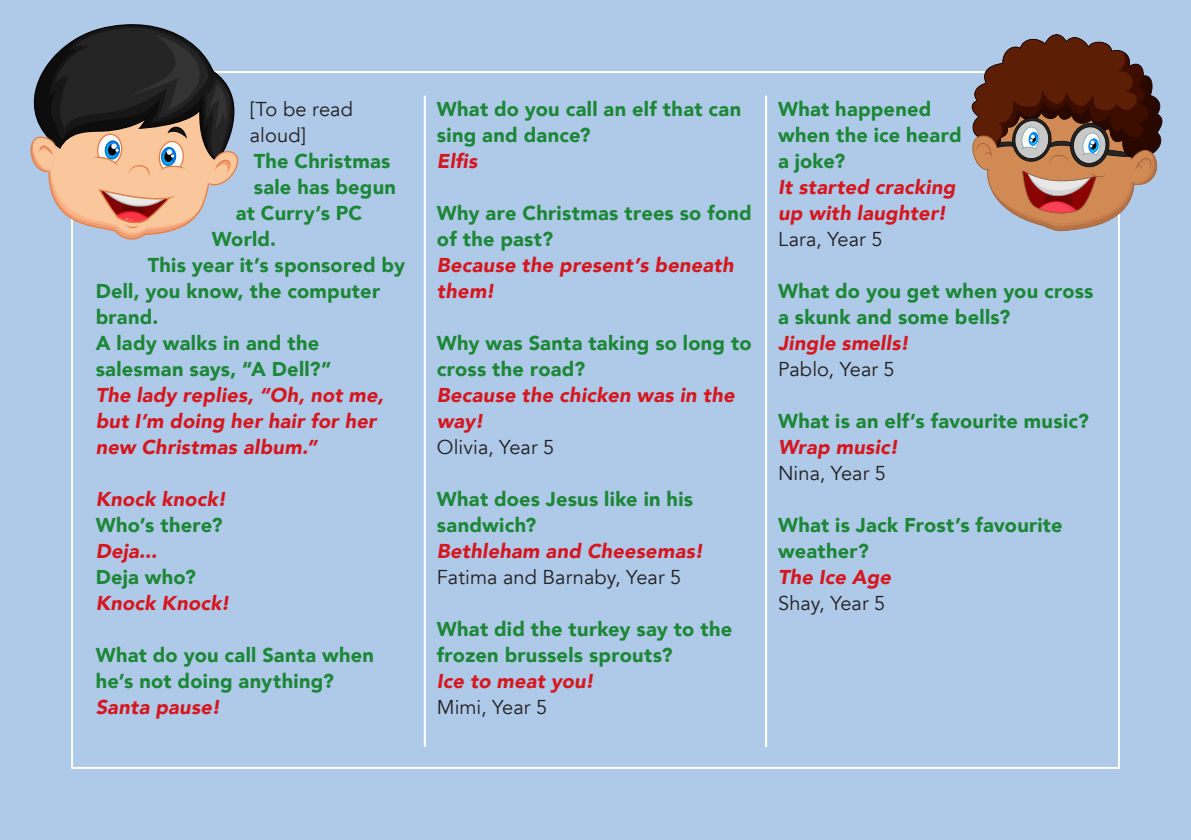
<style>
.page{position:relative;width:1191px;height:840px;background:#fff}
.page>*{position:absolute;margin:0;border:0;box-sizing:border-box;transform-origin:0 0}
.question{font:900 20px/26px "Avenir";letter-spacing:.015em;color:#1c8736}
.Answer{font:italic 900 20px/26px "Avenir";letter-spacing:.01em;color:#d5171f}
.Name{font:20px "Avenir";color:#231f20}
.Body{font:20px/26px "Avenir";letter-spacing:.005em;color:#231f20}
</style>
<div class="page">
<div style="left:0;top:0;width:1191px;height:839px;background:#afcae9"></div>
<hr style="left:424px;top:96px;width:2px;height:650px;background:#fff">
<hr style="left:765px;top:96px;width:2px;height:650px;background:#fff">
<svg style="left:30px;top:24px;width:220px;height:223px"></svg>
<svg style="left:965px;top:34px;width:198px;height:197px"></svg>
<p class="Body" style="left:250px;top:96px;width:105px">[To be read aloud]</p>
<p class="question" style="left:254px;top:147px;width:138px">The Christmas</p>
<p class="question" style="left:254px;top:173px;width:144px">sale has begun</p>
<p class="question" style="left:236px;top:199px;width:128px">at Curry’s PC</p>
<p class="question" style="left:212px;top:225px;width:66px">World.</p>
<p class="question" style="left:96px;top:251px;width:311px;text-indent:52px">This year it’s sponsored by<br>Dell, you know, the computer brand.</p>
<p class="question" style="left:96px;top:329px;width:237px">A lady walks in and the salesman says, “A Dell?”</p>
<p class="Answer" style="left:96px;top:382px;width:289px">The lady replies, “Oh, not me, but I’m doing her hair for her new Christmas album.”</p>
<p class="Answer" style="left:96px;top:486px;width:132px">Knock knock!</p>
<p class="question" style="left:96px;top:511px;width:128px">Who’s there?</p>
<p class="Answer" style="left:96px;top:538px;width:63px">Deja...</p>
<p class="question" style="left:96px;top:563px;width:102px">Deja who?</p>
<p class="Answer" style="left:96px;top:590px;width:135px">Knock Knock!</p>
<p class="question" style="left:96px;top:641px;width:280px">What do you call Santa when he’s not doing anything?</p>
<p class="Answer" style="left:96px;top:694px;width:126px">Santa pause!</p>
<p class="question" style="left:437px;top:95px;width:306px">What do you call an elf that can sing and dance?</p>
<p class="Answer" style="left:437px;top:148px;width:42px">Elfis</p>
<p class="question" style="left:437px;top:199px;width:316px">Why are Christmas trees so fond of the past?</p>
<p class="Answer" style="left:437px;top:252px;width:298px">Because the present’s beneath them!</p>
<p class="question" style="left:437px;top:329px;width:316px">Why was Santa taking so long to cross the road?</p>
<p class="Answer" style="left:437px;top:382px;width:299px">Because the chicken was in the way!</p>
<p class="Name" style="left:437px;top:435px;width:119px">Olivia, Year 5</p>
<p class="question" style="left:437px;top:485px;width:258px">What does Jesus like in his sandwich?</p>
<p class="Answer" style="left:437px;top:538px;width:268px">Bethleham and Cheesemas!</p>
<p class="Name" style="left:437px;top:565px;width:246px">Fatima and Barnaby, Year 5</p>
<p class="question" style="left:437px;top:615px;width:297px">What did the turkey say to the frozen brussels sprouts?</p>
<p class="Answer" style="left:437px;top:668px;width:159px">Ice to meat you!</p>
<p class="Name" style="left:437px;top:695px;width:112px">Mimi, Year 5</p>
<p class="question" style="left:778px;top:95px;width:185px">What happened when the ice heard a joke?</p>
<p class="Answer" style="left:778px;top:174px;width:179px">It started cracking up with laughter!</p>
<p class="Name" style="left:778px;top:227px;width:106px">Lara, Year 5</p>
<p class="question" style="left:778px;top:277px;width:317px">What do you get when you cross a skunk and some bells?</p>
<p class="Answer" style="left:778px;top:330px;width:133px">Jingle smells!</p>
<p class="Name" style="left:778px;top:357px;width:118px">Pablo, Year 5</p>
<p class="question" style="left:778px;top:407px;width:312px">What is an elf’s favourite music?</p>
<p class="Answer" style="left:778px;top:434px;width:122px">Wrap music!</p>
<p class="Name" style="left:778px;top:461px;width:109px">Nina, Year 5</p>
<p class="question" style="left:778px;top:511px;width:286px">What is Jack Frost’s favourite weather?</p>
<p class="Answer" style="left:778px;top:564px;width:114px">The Ice Age</p>
<p class="Name" style="left:778px;top:591px;width:109px">Shay, Year 5</p>
</div>
